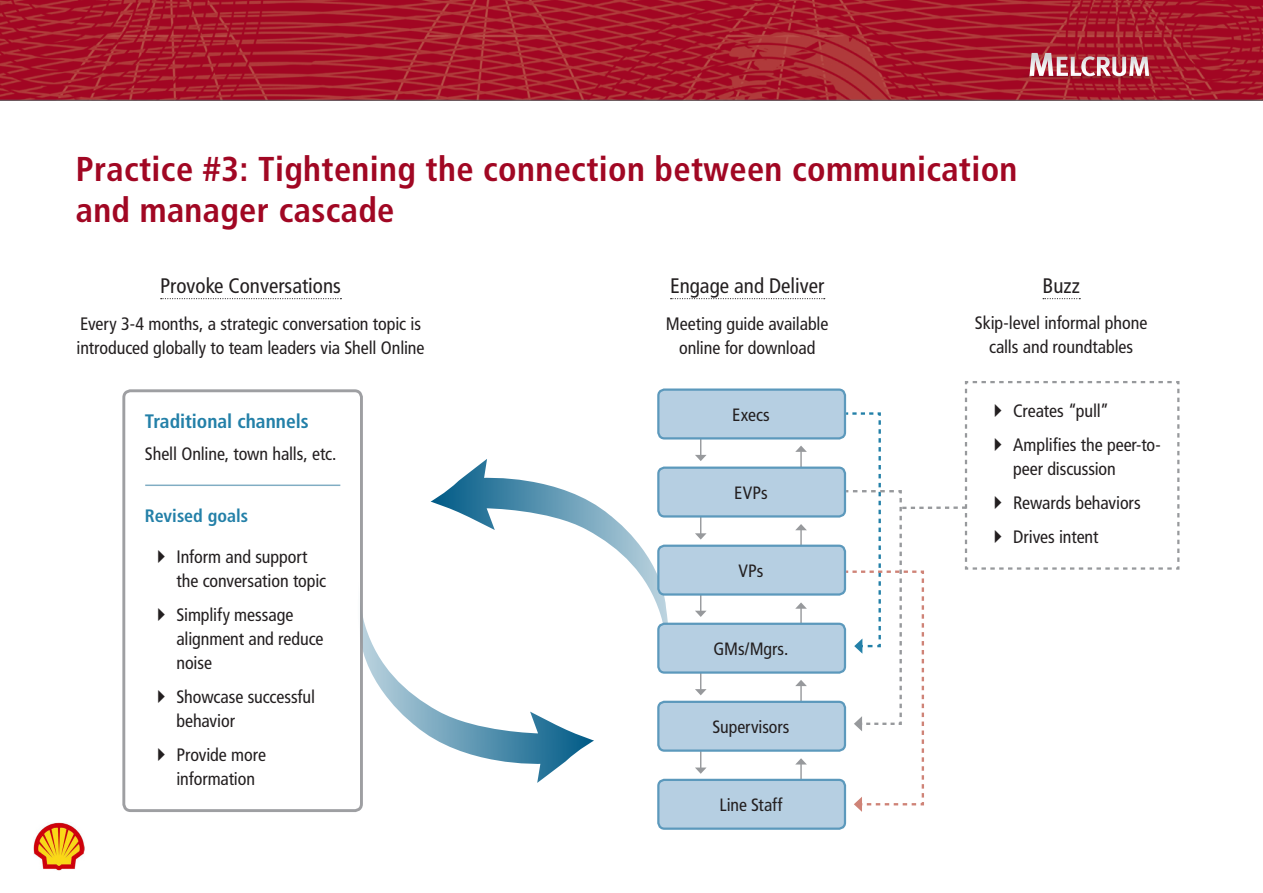
<style>
.page{position:relative;width:1263px;height:893px;background:#fff}
.page>*{position:absolute;margin:0;border:0;box-sizing:border-box;transform-origin:0 0}
.t1{font:700 condensed 34.5px/41.4px "Frutiger LT Std";letter-spacing:.01em;color:#a10723}
.H2-Underlined_Titles{font:condensed 21px "Frutiger LT Std";color:#231f20}
.trash5{font:700 condensed 19.5px "Frutiger LT Std";color:#2380a8}
.Bullets-12pt{font:condensed 18px/24px "Frutiger LT Std";letter-spacing:-.005em;color:#231f20}
.Body-12pt{font:condensed 18px/24px "Frutiger LT Std";letter-spacing:-.005em;color:#231f20;text-align:center}
.trash5-2{font:condensed 18px "Frutiger LT Std";letter-spacing:-.01em;color:#231f20}
.trash5-3{font:700 condensed 18px "Frutiger LT Std";color:#2380a8}
.trash5-4{font:condensed 17.85px "Frutiger LT Std";color:#231f20}
</style>
<div class="page">
<img style="left:33px;top:822px;width:52px;height:48px">
<svg style="left:0;top:0;width:1263px;height:101px;background:#a61a2c"></svg>
<img style="left:1009px;top:60px;width:161px;height:32px">
<svg style="left:1029px;top:53px;width:120px;height:23px"></svg>
<svg style="left:363px;top:618px;width:231px;height:165px"></svg>
<div style="left:122px;top:389px;width:241px;height:423px;border:3px solid #97989c;border-radius:7px"></div>
<svg style="left:431px;top:459px;width:238px;height:199px"></svg>
<svg style="left:161px;top:298px;width:180px;height:1px"></svg>
<svg style="left:671px;top:298px;width:154px;height:1px"></svg>
<svg style="left:695px;top:439px;width:11px;height:22px"></svg>
<svg style="left:695px;top:518px;width:11px;height:22px"></svg>
<svg style="left:695px;top:596px;width:11px;height:21px"></svg>
<svg style="left:695px;top:674px;width:11px;height:21px"></svg>
<svg style="left:695px;top:752px;width:11px;height:22px"></svg>
<svg style="left:795px;top:758px;width:12px;height:21px"></svg>
<svg style="left:795px;top:680px;width:12px;height:21px"></svg>
<svg style="left:795px;top:602px;width:12px;height:21px"></svg>
<svg style="left:795px;top:524px;width:12px;height:21px"></svg>
<svg style="left:795px;top:446px;width:12px;height:21px"></svg>
<svg style="left:1043px;top:298px;width:37px;height:1px"></svg>
<hr style="left:145px;top:485px;width:195px;height:1px;background:#005b87">
<div style="left:658px;top:390px;width:187px;height:48px;background:#b6cfe2;border-radius:6px"></div>
<div style="left:657px;top:388px;width:189px;height:51px;border:2px solid #5c99bc;border-radius:6px"></div>
<div style="left:658px;top:468px;width:187px;height:48px;background:#b6cfe2;border-radius:6px"></div>
<div style="left:657px;top:467px;width:189px;height:51px;border:2px solid #5c99bc;border-radius:6px"></div>
<div style="left:658px;top:546px;width:187px;height:48px;background:#b6cfe2;border-radius:6px"></div>
<div style="left:657px;top:545px;width:189px;height:51px;border:2px solid #5c99bc;border-radius:6px"></div>
<div style="left:658px;top:624px;width:187px;height:49px;background:#b6cfe2;border-radius:6px"></div>
<div style="left:657px;top:623px;width:189px;height:51px;border:2px solid #5c99bc;border-radius:6px"></div>
<div style="left:658px;top:702px;width:187px;height:49px;background:#b6cfe2;border-radius:6px"></div>
<div style="left:657px;top:701px;width:189px;height:51px;border:2px solid #5c99bc;border-radius:6px"></div>
<div style="left:658px;top:780px;width:187px;height:49px;background:#b6cfe2;border-radius:6px"></div>
<div style="left:657px;top:779px;width:189px;height:51px;border:2px solid #5c99bc;border-radius:6px"></div>
<svg style="left:844px;top:381px;width:336px;height:431px"></svg>
<h1 class="t1" style="left:76px;top:148px;width:943px">Practice #3: Tightening the connection between communication and manager cascade</h1>
<p class="H2-Underlined_Titles" style="left:160px;top:273px;width:182px">Provoke Conversations</p>
<p class="H2-Underlined_Titles" style="left:670px;top:273px;width:156px">Engage and Deliver</p>
<p class="H2-Underlined_Titles" style="left:1042px;top:273px;width:39px">Buzz</p>
<p class="Body-12pt" style="left:975px;top:311px;width:174px">Skip-level informal phone calls and roundtables</p>
<p class="Body-12pt" style="left:77px;top:311px;width:349px;text-align:left">Every 3-4 months, a strategic conversation topic is introduced globally to team leaders via Shell Online</p>
<p class="Body-12pt" style="left:666px;top:311px;width:164px">Meeting guide available online for download</p>
<p class="trash5" style="left:145px;top:410px;width:165px">Traditional channels</p>
<p class="trash5-2" style="left:145px;top:443px;width:193px">Shell Online, town halls, etc.</p>
<p class="trash5-3" style="left:145px;top:505px;width:105px">Revised goals</p>
<p class="Bullets-12pt" style="left:176px;top:545px;width:151px">Inform and support the conversation topic</p>
<p class="Bullets-12pt" style="left:176px;top:603px;width:149px">Simplify message alignment and reduce noise</p>
<p class="Bullets-12pt" style="left:176px;top:685px;width:140px">Showcase successful behavior</p>
<p class="Bullets-12pt" style="left:176px;top:743px;width:91px">Provide more information</p>
<p class="trash5-4" style="left:732px;top:404px;width:39px">Execs</p>
<p class="trash5-4" style="left:734px;top:482px;width:35px">EVPs</p>
<p class="trash5-4" style="left:738px;top:560px;width:26px">VPs</p>
<p class="trash5-4" style="left:713px;top:638px;width:77px">GMs/Mgrs.</p>
<p class="trash5-4" style="left:712px;top:716px;width:79px">Supervisors</p>
<p class="trash5-4" style="left:719px;top:794px;width:65px">Line Staff</p>
<p class="Bullets-12pt" style="left:1013px;top:399px;width:98px">Creates “pull”</p>
<p class="Bullets-12pt" style="left:1013px;top:433px;width:149px">Amplifies the peer-to&shy;peer discussion</p>
<p class="Bullets-12pt" style="left:1013px;top:491px;width:129px">Rewards behaviors</p>
<p class="Bullets-12pt" style="left:1013px;top:525px;width:87px">Drives intent</p>
</div>
